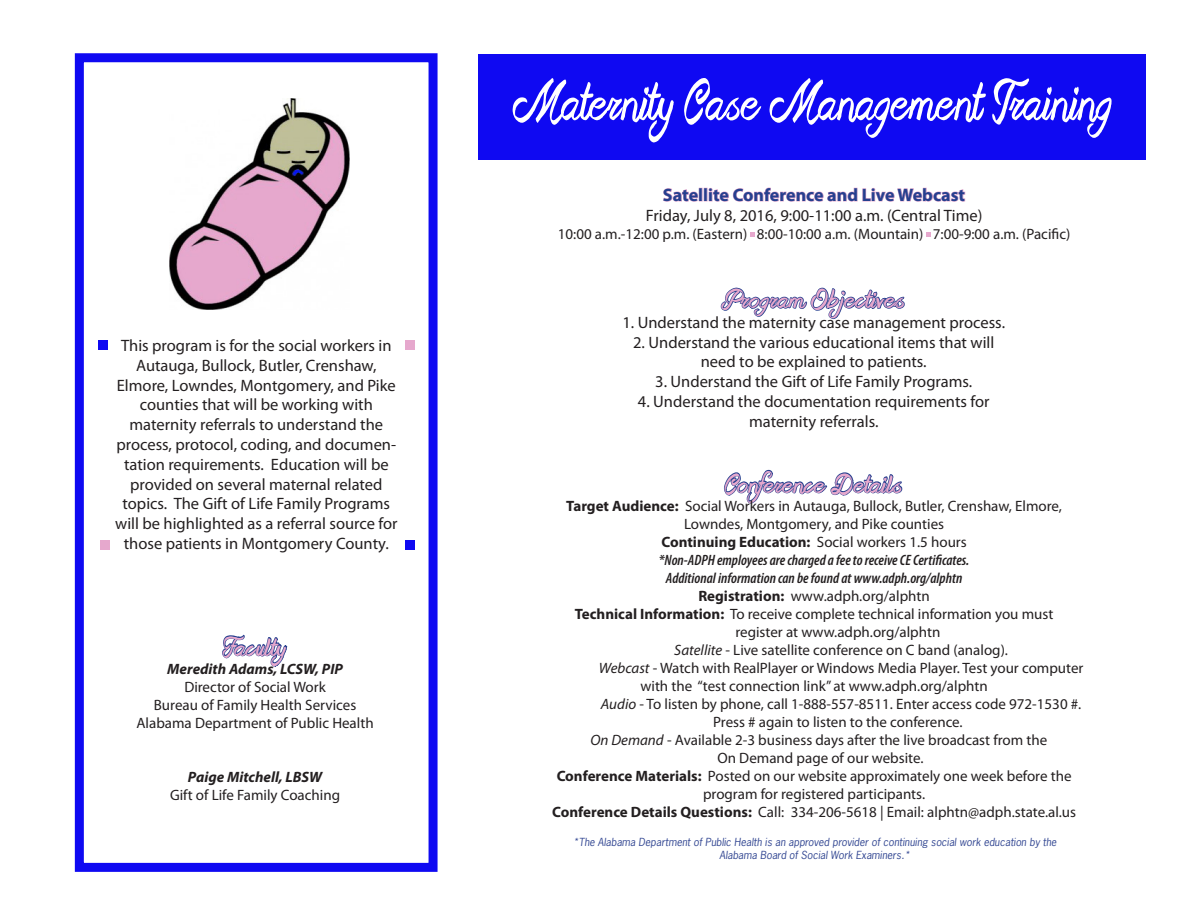
<style>
.page{position:relative;width:1188px;height:918px;background:#fff}
.page>*{position:absolute;margin:0;border:0;box-sizing:border-box;transform-origin:0 0}
.t1{font:21px "Beastof Avalon";color:#e6a8cd}
.t2{font:700 18px "Myriad Pro";color:#253f8e}
.t3{font:16.5px/19.8px "Myriad Pro";color:#231f20;text-align:center}
.t4{font:15px/18px "Myriad Pro";color:#231f20;text-align:center}
.t5{font:italic 600 condensed 15px/18px "Myriad Pro";color:#231f20;text-align:center}
.t6{font:italic 700 15px "Myriad Pro";color:#231f20}
.t7{font:italic 10.5px/12.6px "News Gothic Std";color:#344893;text-align:center}
.s1{font-weight:700}
.s2{font-weight:700;font-style:normal;font-stretch:normal}
.s3{font-weight:400;font-style:normal;font-stretch:normal}
.s4{font-style:italic}
</style>
<div class="page">
<div style="left:75px;top:53px;width:363px;height:819px;border:9px solid #0f09f2"></div>
<div style="left:478px;top:54px;width:668px;height:106px;background:#0f09f2"></div>
<svg style="left:663px;top:187px;width:303px;height:15px"></svg>
<svg style="left:222px;top:634px;width:66px;height:33px"></svg>
<svg style="left:724px;top:469px;width:179px;height:35px"></svg>
<svg style="left:720px;top:287px;width:185px;height:33px"></svg>
<svg style="left:750px;top:232px;width:4px;height:4px"></svg>
<svg style="left:926px;top:232px;width:5px;height:4px"></svg>
<div style="left:98px;top:340px;width:10px;height:10px;background:#0f09f2"></div>
<div style="left:405px;top:340px;width:10px;height:10px;background:#e6a8cd"></div>
<div style="left:100px;top:540px;width:9px;height:10px;background:#e6a8cd"></div>
<div style="left:405px;top:540px;width:10px;height:10px;background:#0f09f2"></div>
<img style="left:169px;top:98px;width:181px;height:211px">
<svg style="left:513px;top:78px;width:599px;height:64px"></svg>
<p class="t3" style="left:115px;top:335px;width:284px">This program is for the social workers in Autauga, Bullock, Butler, Crenshaw, Elmore, Lowndes, Montgomery, and Pike counties that will be working with maternity referrals to understand the process, protocol, coding, and documen&shy;tation requirements. Education will be provided on several maternal related topics. The Gift of Life Family Programs will be highlighted as a referral source for those patients in Montgomery County.</p>
<p class="t1" style="left:223px;top:636px;width:66px">Faculty</p>
<p class="t6" style="left:167px;top:659px;width:177px">Meredith Adams, LCSW, PIP</p>
<p class="t4" style="left:184px;top:677px;width:143px">Director of Social Work</p>
<p class="t4" style="left:154px;top:695px;width:204px">Bureau of Family Health Services</p>
<p class="t4" style="left:136px;top:713px;width:239px">Alabama Department of Public Health</p>
<p class="t6" style="left:188px;top:767px;width:136px">Paige Mitchell, LBSW</p>
<p class="t4" style="left:170px;top:785px;width:172px">Gift of Life Family Coaching</p>
<p class="t2" style="left:663px;top:183px;width:304px">Satellite Conference and Live Webcast</p>
<p class="t3" style="left:646px;top:205px;width:338px">Friday, July 8, 2016, 9:00-11:00 a.m. (Central Time)</p>
<p class="t4" style="left:558px;top:225px;width:514px">10:00 a.m.-12:00 p.m. (Eastern) 8:00-10:00 a.m. (Mountain) 7:00-9:00 a.m. (Pacific)</p>
<p class="t1" style="left:722px;top:288px;width:186px">Program Objectives</p>
<p class="t3" style="left:622px;top:312px;width:384px">1. Understand the maternity case management process.</p>
<p class="t3" style="left:633px;top:332px;width:363px">2. Understand the various educational items that will need to be explained to patients.</p>
<p class="t3" style="left:655px;top:371px;width:319px">3. Understand the Gift of Life Family Programs.</p>
<p class="t3" style="left:638px;top:391px;width:353px">4. Understand the documentation requirements for maternity referrals.</p>
<p class="t1" style="left:725px;top:473px;width:180px">Conference Details</p>
<p class="t4" style="left:566px;top:496px;width:497px"><span class="s1">Target Audience:</span> Social Workers in Autauga, Bullock, Butler, Crenshaw, Elmore,<br>Lowndes, Montgomery, and Pike counties</p>
<p class="t5" style="left:659px;top:532px;width:312px"><span class="s2">Continuing Education:</span> <span class="s3">Social workers 1.5 hours </span>*Non-ADPH employees are charged a fee to receive CE Certificates.<br>Additional information can be found at www.adph.org/alphtn</p>
<p class="t4" style="left:698px;top:586px;width:233px"><span class="s1">Registration:</span> www.adph.org/alphtn</p>
<p class="t4" style="left:575px;top:604px;width:480px"><span class="s1">Technical Information:</span> To receive complete technical information you must</p>
<p class="t4" style="left:736px;top:622px;width:206px">register at www.adph.org/alphtn</p>
<p class="t4" style="left:674px;top:640px;width:335px"><span class="s4">Satellite</span> - Live satellite conference on C band (analog).</p>
<p class="t4" style="left:599px;top:658px;width:486px"><span class="s4">Webcast</span> - Watch with RealPlayer or Windows Media Player. Test your computer</p>
<p class="t4" style="left:640px;top:676px;width:349px">with the “test connection link” at www.adph.org/alphtn</p>
<p class="t4" style="left:601px;top:694px;width:482px"><span class="s4">Audio</span> - To listen by phone, call 1-888-557-8511. Enter access code 972-1530 #.</p>
<p class="t4" style="left:713px;top:712px;width:251px">Press # again to listen to the conference.</p>
<p class="t4" style="left:591px;top:730px;width:458px"><span class="s4">On Demand</span> - Available 2-3 business days after the live broadcast from the</p>
<p class="t4" style="left:717px;top:748px;width:208px">On Demand page of our website.</p>
<p class="t4" style="left:557px;top:766px;width:516px"><span class="s1">Conference Materials:</span> Posted on our website approximately one week before the</p>
<p class="t4" style="left:552px;top:784px;width:526px">program for registered participants.<br><span class="s1">Conference Details Questions:</span> Call: 334-206-5618 | Email: alphtn@adph.state.al.us</p>
<p class="t7" style="left:573px;top:836px;width:485px">*The Alabama Department of Public Health is an approved provider of continuing social work education by the<br>Alabama Board of Social Work Examiners.*</p>
</div>
